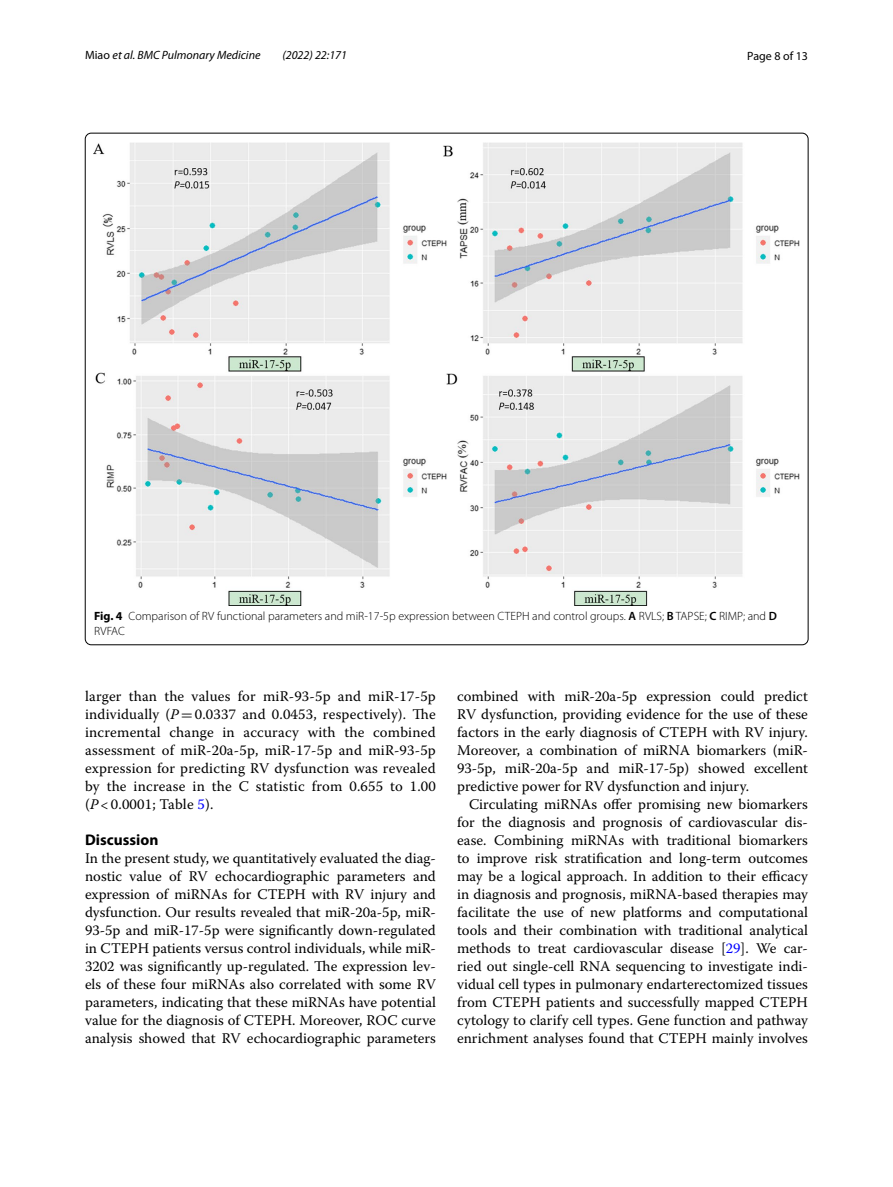
<style>
.page{position:relative;width:893px;height:1187px;background:#fff}
.page>*{position:absolute;margin:0;border:0;box-sizing:border-box;transform-origin:0 0}
.t1{font:700 15.45px "Myriad Pro";color:#000}
.t2{font:14.7px/18px "Warnock Pro";color:#000;text-align:justify}
.t3{font:300 12px/15px "Myriad Pro";color:#000}
.t4{font:italic 12px "Myriad Pro";color:#000}
.t5{font:12px "Myriad Pro";color:#000}
.s1{font-style:normal}
.s2{font-weight:700}
.s3{font-weight:600}
.s4{font-style:italic}
.s5{font-family:"MTSY"}
.s6{color:#00f}
</style>
<div class="page">
<img style="left:94px;top:142px;width:706px;height:463px">
<p class="t4" style="left:85px;top:48px;width:177px"><span class="s1">Miao</span> et al. BMC Pulmonary Medicine</p>
<p class="t4" style="left:282px;top:48px;width:66px">(2022) 22:171</p>
<p class="t5" style="left:747px;top:48px;width:62px">Page 8 of 13</p>
<p class="t3" style="left:94px;top:609px;width:684px"><span class="s2">Fig. 4</span> Comparison of RV functional parameters and miR-17-5p expression between CTEPH and control groups. <span class="s3">A</span> RVLS; <span class="s3">B</span> TAPSE; <span class="s3">C</span> RIMP; and <span class="s3">D<br></span>RVFAC</p>
<p class="t2" style="left:85px;top:687px;width:352px">larger than the values for miR-93-5p and miR-17-5p individually (<span class="s4">P</span><span class="s5">=</span>0.0337 and 0.0453, respectively). The incremental change in accuracy with the combined assessment of miR-20a-5p, miR-17-5p and miR-93-5p expression for predicting RV dysfunction was revealed by the increase in the C statistic from 0.655 to 1.00 (<span class="s4">P</span> &lt; 0.0001; Table <span class="s6">5</span>).</p>
<p class="t1" style="left:85px;top:829px;width:75px">Discussion</p>
<p class="t2" style="left:85px;top:849px;width:352px">In the present study, we quantitatively evaluated the diag&shy;nostic value of RV echocardiographic parameters and expression of miRNAs for CTEPH with RV injury and dysfunction. Our results revealed that miR-20a-5p, miR-93-5p and miR-17-5p were significantly down-regulated in CTEPH patients versus control individuals, while miR-3202 was significantly up-regulated. The expression lev&shy;els of these four miRNAs also correlated with some RV parameters, indicating that these miRNAs have potential value for the diagnosis of CTEPH. Moreover, ROC curve analysis showed that RV echocardiographic parameters</p>
<p class="t2" style="left:457px;top:687px;width:352px">combined with miR-20a-5p expression could predict RV dysfunction, providing evidence for the use of these factors in the early diagnosis of CTEPH with RV injury.<br>Moreover, a combination of miRNA biomarkers (miR-93-5p, miR-20a-5p and miR-17-5p) showed excellent predictive power for RV dysfunction and injury.</p>
<p class="t2" style="left:457px;top:794px;width:352px;text-indent:12px">Circulating miRNAs offer promising new biomarkers for the diagnosis and prognosis of cardiovascular dis&shy;ease. Combining miRNAs with traditional biomarkers to improve risk stratification and long-term outcomes may be a logical approach. In addition to their efficacy in diagnosis and prognosis, miRNA-based therapies may facilitate the use of new platforms and computational tools and their combination with traditional analytical methods to treat cardiovascular disease [<span class="s6">29</span>]. We car&shy;ried out single-cell RNA sequencing to investigate indi&shy;vidual cell types in pulmonary endarterectomized tissues from CTEPH patients and successfully mapped CTEPH cytology to clarify cell types. Gene function and pathway enrichment analyses found that CTEPH mainly involves</p>
</div>
